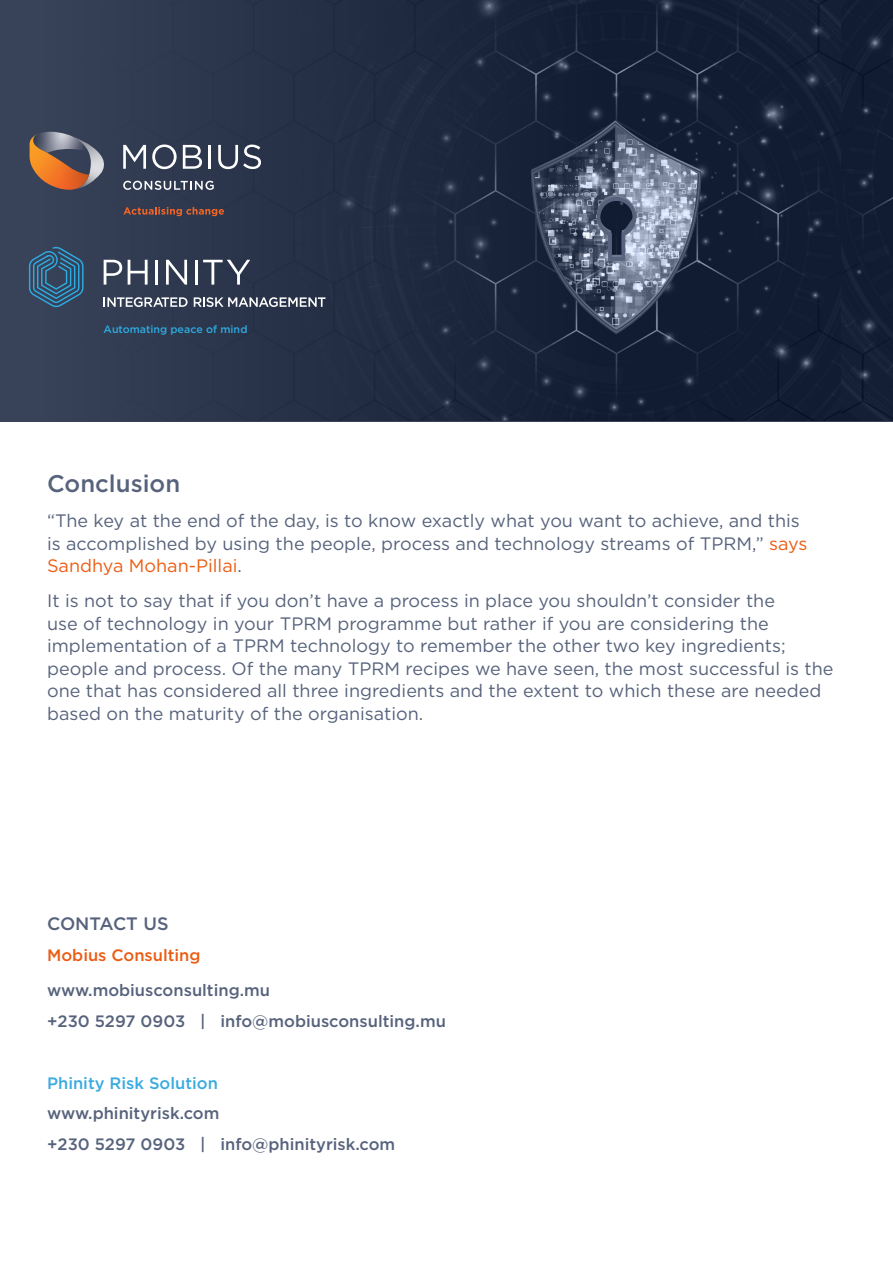
<style>
.page{position:relative;width:893px;height:1263px;background:#fff}
.page>*{position:absolute;margin:0;border:0;box-sizing:border-box;transform-origin:0 0}
.t1{font:500 24px "Gotham";color:#57637c}
.t2{font:18px/22.5px "Gotham";color:#57637c}
.t3{font:500 18px "Gotham";color:#57637c}
.t4{font:500 16.5px/30.8px "Gotham";color:#57637c}
.t5{font:500 16.5px "Gotham";color:#3babe1}
.t6{font:500 16.5px "Gotham";color:#eb5d14}
.t7{font:500 10.65px "Gotham";color:#2eabe0}
.s1{color:#eb5d14}
</style>
<div class="page">
<svg style="left:0;top:0;width:893px;height:422px;background:#192339"></svg>
<svg style="left:607px;top:54px;width:94px;height:280px;background:#4b556b"></svg>
<svg style="left:45px;top:0;width:562px;height:420px;background:#263046"></svg>
<svg style="left:123px;top:145px;width:23px;height:24px"></svg>
<svg style="left:152px;top:144px;width:25px;height:25px"></svg>
<svg style="left:183px;top:145px;width:19px;height:24px"></svg>
<hr style="left:208px;top:145px;width:3px;height:24px;background:#fff">
<svg style="left:218px;top:145px;width:43px;height:24px"></svg>
<svg style="left:123px;top:181px;width:91px;height:9px"></svg>
<svg style="left:123px;top:207px;width:101px;height:9px"></svg>
<img style="left:32px;top:132px;width:56px;height:2px">
<img style="left:89px;top:136px;width:16px;height:54px">
<img style="left:30px;top:134px;width:59px;height:56px">
<svg style="left:29px;top:246px;width:55px;height:62px;background:#345c7a"></svg>
<svg style="left:104px;top:260px;width:18px;height:25px"></svg>
<svg style="left:128px;top:260px;width:20px;height:25px"></svg>
<hr style="left:155px;top:260px;width:3px;height:25px;background:#fff">
<svg style="left:166px;top:260px;width:21px;height:25px"></svg>
<hr style="left:195px;top:260px;width:3px;height:25px;background:#fff">
<svg style="left:203px;top:260px;width:47px;height:25px"></svg>
<svg style="left:104px;top:297px;width:84px;height:10px"></svg>
<svg style="left:194px;top:297px;width:132px;height:10px"></svg>
<p class="t7" style="left:104px;top:322px;width:145px">Automating peace of mind</p>
<h1 class="t1" style="left:47px;top:468px;width:135px">Conclusion</h1>
<p class="t2" style="left:47px;top:509px;width:762px">“The key at the end of the day, is to know exactly what you want to achieve, and this is accomplished by using the people, process and technology streams of TPRM,” <span class="s1">says<br>Sandhya Mohan-Pillai</span>.</p>
<p class="t2" style="left:47px;top:589px;width:788px">It is not to say that if you don’t have a process in place you shouldn’t consider the<br>use of technology in your TPRM programme but rather if you are considering the implementation of a TPRM technology to remember the other two key ingredients; people and process. Of the many TPRM recipes we have seen, the most successful is the one that has considered all three ingredients and the extent to which these are needed based on the maturity of the organisation.</p>
<p class="t3" style="left:47px;top:912px;width:123px">CONTACT US</p>
<p class="t6" style="left:47px;top:944px;width:155px">Mobius Consulting</p>
<p class="t4" style="left:47px;top:975px;width:400px">www.mobiusconsulting.mu<br>+230 5297 0903 | info@mobiusconsulting.mu</p>
<p class="t5" style="left:47px;top:1072px;width:172px">Phinity Risk Solution</p>
<p class="t4" style="left:47px;top:1098px;width:350px">www.phinityrisk.com<br>+230 5297 0903 | info@phinityrisk.com</p>
</div>
